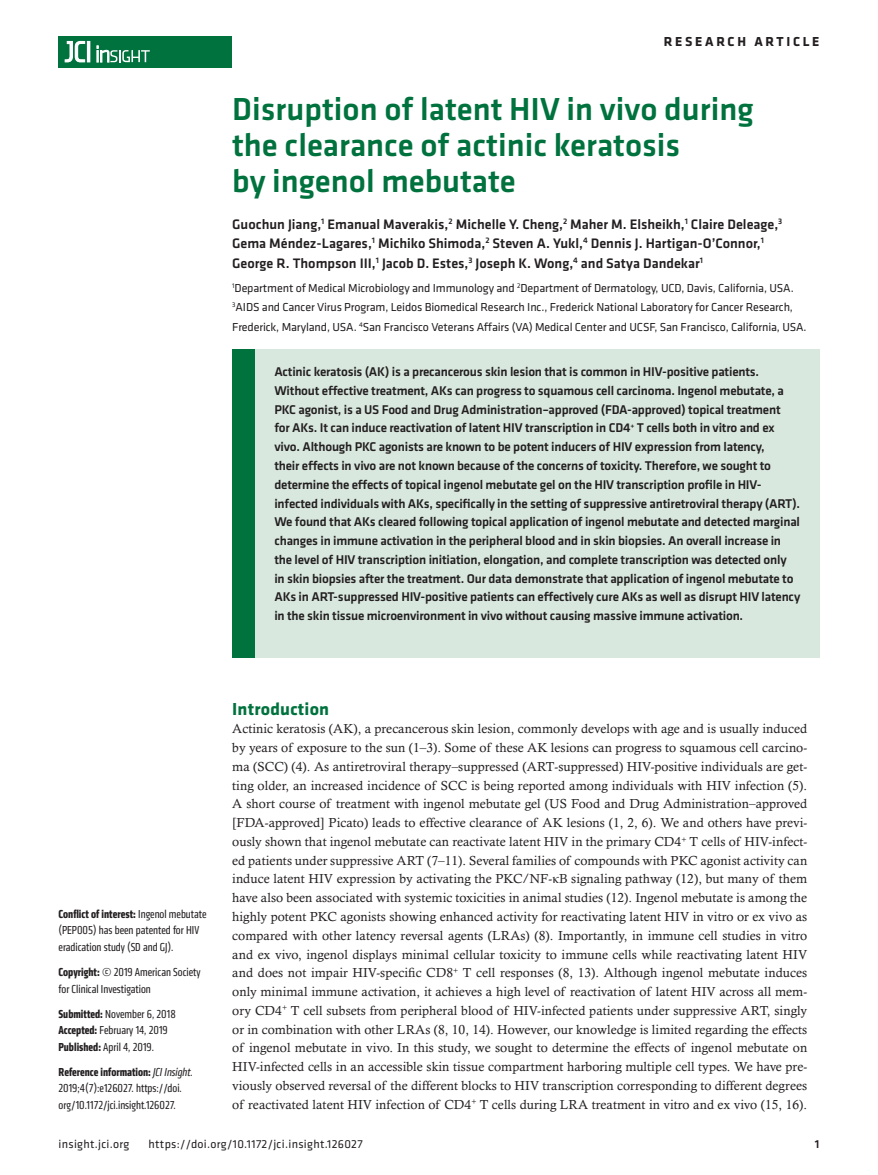
<style>
.page{position:relative;width:878px;height:1175px;background:#fff}
.page>*{position:absolute;margin:0;border:0;box-sizing:border-box;transform-origin:0 0}
.t1{font:500 33px/36px "Klavika Basic";color:#00723e}
.t2{font:700 18px "Klavika";letter-spacing:.01em;color:#00723e}
.t3{font:500 14.25px/19.5px "Klavika Basic";color:#231f20}
.t4{font:700 13.5px "Klavika Basic";letter-spacing:.2em;color:#231f20}
.t5{font:13.2px/18.8px "Calisto MT Std";letter-spacing:.005em;color:#231f20;text-align:justify}
.t6{font:500 13.2px/18.8px "Klavika Basic";letter-spacing:-.015em;color:#231f20}
.t7{font:condensed 12px/16.5px "Klavika";color:#231f20}
.t8{font:12px/19.5px "Klavika";letter-spacing:-.01em;color:#231f20}
.t9{font:12px "Klavika Basic";letter-spacing:.025em;color:#231f20}
.t10{font:500 12px "Klavika Basic";color:#231f20}
.s1{font-weight:700}
.s2{font-style:italic}
.s3{font-family:"Times New Roman"}
</style>
<div class="page">
<div style="left:59px;top:36px;width:173px;height:31px;background:#00723e"></div>
<hr style="left:87px;top:41px;width:3px;height:21px;background:#fff">
<svg style="left:64px;top:41px;width:21px;height:22px"></svg>
<svg style="left:97px;top:46px;width:53px;height:16px"></svg>
<div style="left:232px;top:349px;width:587px;height:308px;background:#d8e8df"></div>
<div style="left:232px;top:349px;width:22px;height:308px;background:#00723e"></div>
<p class="t4" style="left:663px;top:32px;width:157px">RESEARCH ARTICLE</p>
<h1 class="t1" style="left:232px;top:91px;width:523px">Disruption of latent HIV in vivo during the clearance of actinic keratosis<br>by ingenol mebutate</h1>
<p class="t3" style="left:232px;top:214px;width:551px">Guochun Jiang,<sup>1</sup> Emanual Maverakis,<sup>2</sup> Michelle Y. Cheng,<sup>2</sup> Maher M. Elsheikh,<sup>1</sup> Claire Deleage,<sup>3<br></sup>Gema Méndez-Lagares,<sup>1</sup> Michiko Shimoda,<sup>2</sup> Steven A. Yukl,<sup>4</sup> Dennis J. Hartigan-O’Connor,<sup>1<br></sup>George R. Thompson III,<sup>1</sup> Jacob D. Estes,<sup>3</sup> Joseph K. Wong,<sup>4</sup> and Satya Dandekar<sup>1</sup></p>
<p class="t8" style="left:232px;top:277px;width:576px"><sup>1</sup>Department of Medical Microbiology and Immunology and <sup>2</sup>Department of Dermatology, UCD, Davis, California, USA.<br><sup>3</sup>AIDS and Cancer Virus Program, Leidos Biomedical Research Inc., Frederick National Laboratory for Cancer Research,<br>Frederick, Maryland, USA. <sup>4</sup>San Francisco Veterans Affairs (VA) Medical Center and UCSF, San Francisco, California, USA.</p>
<p class="t6" style="left:274px;top:362px;width:527px">Actinic keratosis (AK) is a precancerous skin lesion that is common in HIV-positive patients.<br>Without effective treatment, AKs can progress to squamous cell carcinoma. Ingenol mebutate, a PKC agonist, is a US Food and Drug Administration–approved (FDA-approved) topical treatment<br>for AKs. It can induce reactivation of latent HIV transcription in CD4<sup>+</sup> T cells both in vitro and ex vivo. Although PKC agonists are known to be potent inducers of HIV expression from latency,<br>their effects in vivo are not known because of the concerns of toxicity. Therefore, we sought to determine the effects of topical ingenol mebutate gel on the HIV transcription profile in HIV&shy;infected individuals with AKs, specifically in the setting of suppressive antiretroviral therapy (ART).<br>We found that AKs cleared following topical application of ingenol mebutate and detected marginal changes in immune activation in the peripheral blood and in skin biopsies. An overall increase in the level of HIV transcription initiation, elongation, and complete transcription was detected only in skin biopsies after the treatment. Our data demonstrate that application of ingenol mebutate to AKs in ART-suppressed HIV-positive patients can effectively cure AKs as well as disrupt HIV latency in the skin tissue microenvironment in vivo without causing massive immune activation.</p>
<p class="t7" style="left:59px;top:905px;width:149px"><span class="s1">Conflict of interest:</span> Ingenol mebutate (PEP005) has been patented for HIV eradication study (SD and GJ).</p>
<p class="t7" style="left:59px;top:963px;width:144px"><span class="s1">Copyright:</span> © 2019 American Society for Clinical Investigation</p>
<p class="t7" style="left:59px;top:1005px;width:119px"><span class="s1">Submitted:</span> November 6, 2018<br><span class="s1">Accepted:</span> February 14, 2019<br><span class="s1">Published:</span> April 4, 2019.</p>
<p class="t7" style="left:59px;top:1063px;width:136px"><span class="s1">Reference information:</span> <span class="s2">JCI Insight.<br></span>2019;4(7):e126027. https://doi. org/10.1172/jci.insight.126027.</p>
<h2 class="t2" style="left:232px;top:695px;width:98px">Introduction</h2>
<p class="t5" style="left:232px;top:719px;width:576px">Actinic keratosis (AK), a precancerous skin lesion, commonly develops with age and is usually induced by years of exposure to the sun (1–3). Some of these AK lesions can progress to squamous cell carcino&shy;ma (SCC) (4). As antiretroviral therapy–suppressed (ART-suppressed) HIV-positive individuals are get&shy;ting older, an increased incidence of SCC is being reported among individuals with HIV infection (5).<br>A short course of treatment with ingenol mebutate gel (US Food and Drug Administration–approved [FDA-approved] Picato) leads to effective clearance of AK lesions (1, 2, 6). We and others have previ&shy;ously shown that ingenol mebutate can reactivate latent HIV in the primary CD4<sup>+</sup> T cells of HIV-infect&shy;ed patients under suppressive ART (7–11). Several families of compounds with PKC agonist activity can induce latent HIV expression by activating the PKC/NF-<span class="s3">κ</span>B signaling pathway (12), but many of them have also been associated with systemic toxicities in animal studies (12). Ingenol mebutate is among the highly potent PKC agonists showing enhanced activity for reactivating latent HIV in vitro or ex vivo as compared with other latency reversal agents (LRAs) (8). Importantly, in immune cell studies in vitro and ex vivo, ingenol displays minimal cellular toxicity to immune cells while reactivating latent HIV and does not impair HIV-specific CD8<sup>+</sup> T cell responses (8, 13). Although ingenol mebutate induces only minimal immune activation, it achieves a high level of reactivation of latent HIV across all mem&shy;ory CD4<sup>+</sup> T cell subsets from peripheral blood of HIV-infected patients under suppressive ART, singly or in combination with other LRAs (8, 10, 14). However, our knowledge is limited regarding the effects of ingenol mebutate in vivo. In this study, we sought to determine the effects of ingenol mebutate on HIV-infected cells in an accessible skin tissue compartment harboring multiple cell types. We have pre&shy;viously observed reversal of the different blocks to HIV transcription corresponding to different degrees of reactivated latent HIV infection of CD4<sup>+</sup> T cells during LRA treatment in vitro and ex vivo (15, 16).</p>
<p class="t9" style="left:58px;top:1135px;width:72px">insight.jci.org</p>
<p class="t9" style="left:148px;top:1135px;width:216px">https://doi.org/10.1172/jci.insight.126027</p>
<p class="t10" style="left:814px;top:1135px;width:6px">1</p>
</div>
